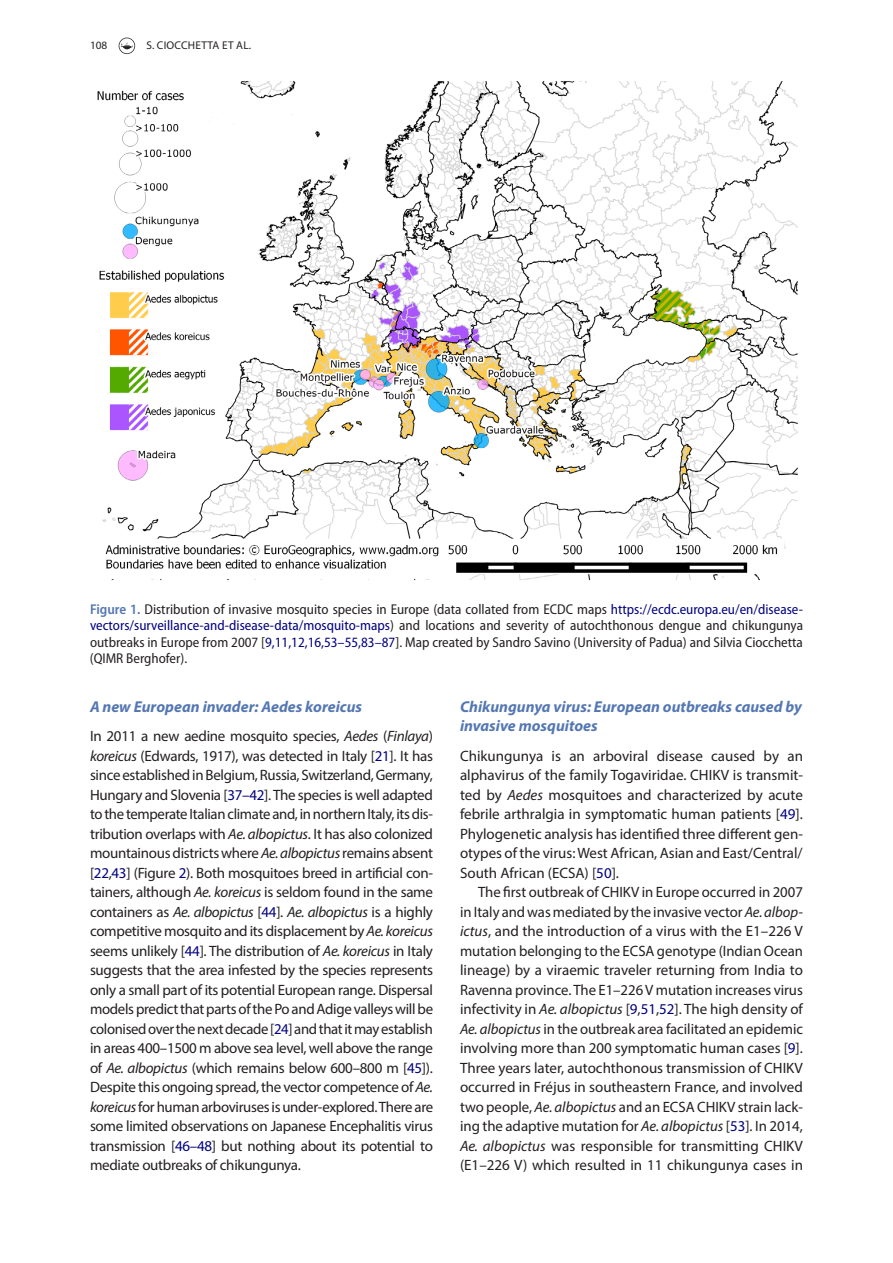
<style>
.page{position:relative;width:893px;height:1263px;background:#fff}
.page>*{position:absolute;margin:0;border:0;box-sizing:border-box;transform-origin:0 0}
.t1{font:italic 700 15.75px/19.5px "Myriad Pro";color:#5477b3}
.t2{font:15px/19.5px "Myriad Pro";color:#231f20;text-align:justify}
.t3{font:semi-condensed 14.25px/16.5px "Myriad Pro";color:#231f20;text-align:justify}
.t4{font:11.25px "Myriad Pro";letter-spacing:.02em;color:#231f20}
.s1{font-weight:600;color:#5477b3}
.s2{color:#000080}
.s3{font-style:italic}
</style>
<div class="page">
<svg style="left:119px;top:38px;width:16px;height:16px"></svg>
<img style="left:97px;top:81px;width:701px;height:500px">
<p class="t4" style="left:90px;top:39px;width:19px">108</p>
<p class="t4" style="left:146px;top:39px;width:106px">S. CIOCCHETTA ET AL.</p>
<p class="t3" style="left:90px;top:601px;width:715px"><span class="s1">Figure 1.</span> Distribution of invasive mosquito species in Europe (data collated from ECDC maps <span class="s2">https://ecdc.europa.eu/en/disease&shy;vectors/surveillance-and-disease-data/mosquito-maps</span>) and locations and severity of autochthonous dengue and chikungunya outbreaks in Europe from 2007 [<span class="s2">9,11,12,16,53–55,83–87</span>]. Map created by Sandro Savino (University of Padua) and Silvia Ciocchetta (QIMR Berghofer).</p>
<p class="t1" style="left:90px;top:696px;width:274px">A new European invader: Aedes koreicus</p>
<p class="t2" style="left:90px;top:726px;width:345px">In 2011 a new aedine mosquito species, <span class="s3">Aedes</span> (<span class="s3">Finlaya</span>) <span class="s3">koreicus</span> (Edwards, 1917), was detected in Italy [<span class="s2">21</span>]. It has since established in Belgium, Russia, Switzerland, Germany, Hungary and Slovenia [<span class="s2">37–42</span>]. The species is well adapted to the temperate Italian climate and, in northern Italy, its dis&shy;tribution overlaps with <span class="s3">Ae. albopictus</span>. It has also colonized mountainous districts where <span class="s3">Ae. albopictus</span> remains absent [<span class="s2">22</span>,<span class="s2">43</span>] (Figure <span class="s2">2</span>). Both mosquitoes breed in artificial con&shy;tainers, although <span class="s3">Ae. koreicus</span> is seldom found in the same containers as <span class="s3">Ae. albopictus</span> [<span class="s2">44</span>]. <span class="s3">Ae. albopictus</span> is a highly competitive mosquito and its displacement by <span class="s3">Ae. koreicus </span>seems unlikely [<span class="s2">44</span>]. The distribution of <span class="s3">Ae. koreicus</span> in Italy suggests that the area infested by the species represents only a small part of its potential European range. Dispersal models predict that parts of the Po and Adige valleys will be colonised over the next decade [<span class="s2">24</span>] and that it may establish in areas 400–1500 m above sea level, well above the range of <span class="s3">Ae. albopictus</span> (which remains below 600–800 m [<span class="s2">45</span>]).<br>Despite this ongoing spread, the vector competence of <span class="s3">Ae. koreicus</span> for human arboviruses is under-explored. There are some limited observations on Japanese Encephalitis virus transmission [<span class="s2">46–48</span>] but nothing about its potential to mediate outbreaks of chikungunya.</p>
<p class="t1" style="left:460px;top:696px;width:344px">Chikungunya virus: European outbreaks caused by invasive mosquitoes</p>
<p class="t2" style="left:460px;top:746px;width:344px">Chikungunya is an arboviral disease caused by an alphavirus of the family Togaviridae. CHIKV is transmit&shy;ted by <span class="s3">Aedes</span> mosquitoes and characterized by acute febrile arthralgia in symptomatic human patients [<span class="s2">49</span>].<br>Phylogenetic analysis has identified three different gen&shy;otypes of the virus: West African, Asian and East/Central/ South African (ECSA) [<span class="s2">50</span>].</p>
<p class="t2" style="left:460px;top:882px;width:345px;text-indent:18px">The first outbreak of CHIKV in Europe occurred in 2007 in Italy and was mediated by the invasive vector <span class="s3">Ae. albop&shy;ictus</span>, and the introduction of a virus with the E1–226 V mutation belonging to the ECSA genotype (Indian Ocean lineage) by a viraemic traveler returning from India to Ravenna province. The E1–226 V mutation increases virus infectivity in <span class="s3">Ae. albopictus</span> [<span class="s2">9</span>,<span class="s2">51</span>,<span class="s2">52</span>]. The high density of <span class="s3">Ae. albopictus</span> in the outbreak area facilitated an epidemic involving more than 200 symptomatic human cases [<span class="s2">9</span>].<br>Three years later, autochthonous transmission of CHIKV occurred in Fréjus in southeastern France, and involved two people, <span class="s3">Ae. albopictus</span> and an ECSA CHIKV strain lack&shy;ing the adaptive mutation for <span class="s3">Ae. albopictus</span> [<span class="s2">53</span>]. In 2014, <span class="s3">Ae. albopictus</span> was responsible for transmitting CHIKV (E1–226 V) which resulted in 11 chikungunya cases in</p>
</div>
